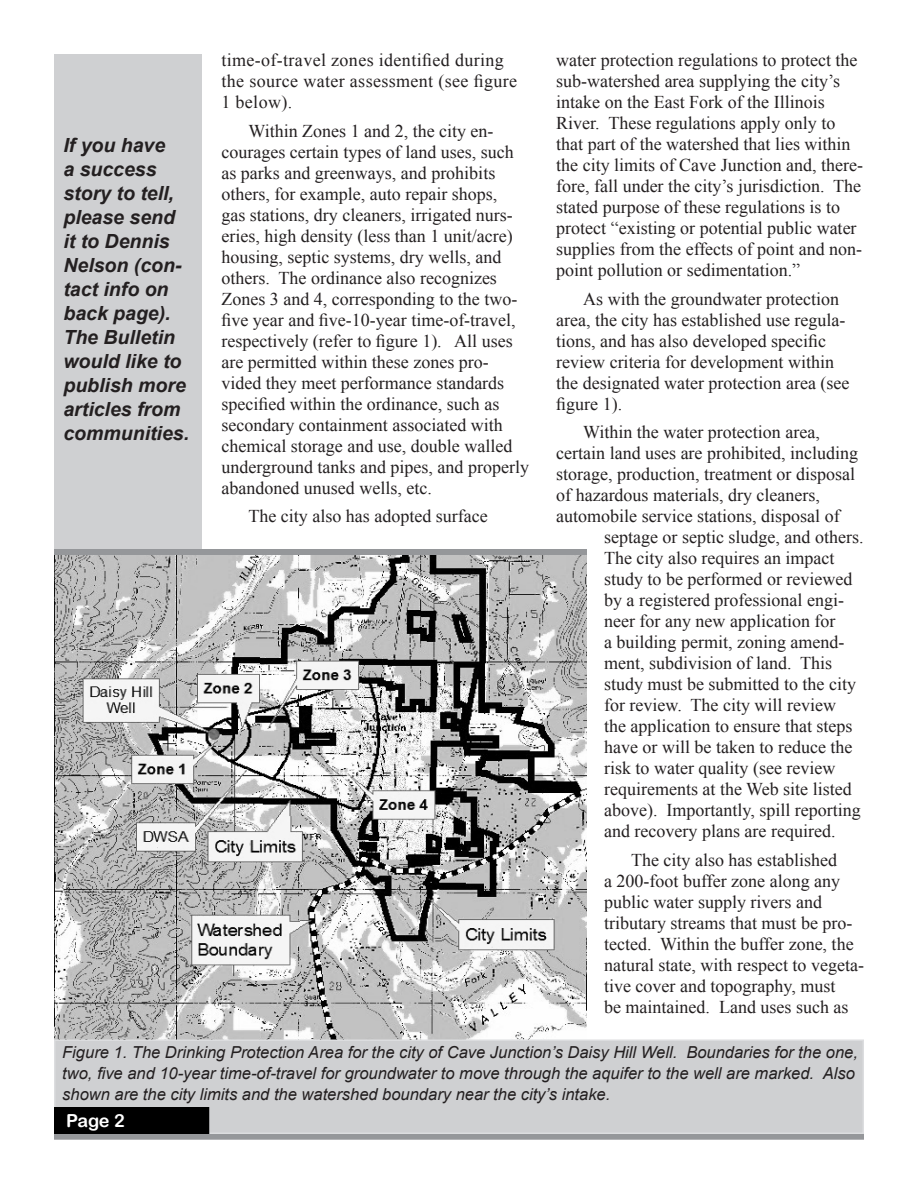
<style>
.page{position:relative;width:918px;height:1188px;background:#fff}
.page>*{position:absolute;margin:0;border:0;box-sizing:border-box;transform-origin:0 0}
.PullQuote{font:italic 700 19.5px/24px "Arial";color:#231f20}
.Body{font:18px/21px "Times New Roman";color:#231f20}
.Body-2{font:18px/21px "Times New Roman";letter-spacing:.02em;color:#231f20}
.Vol__Info_Reverse{font:18px "Arial Rounded MT Bold";color:#fff}
.Body-3{font:italic 16.5px/21px "Arial";color:#231f20}
</style>
<div class="page">
<div style="left:54px;top:54px;width:148px;height:1080px;background:#cfd0d2"></div>
<div style="left:54px;top:1134px;width:810px;height:6px;background:#95979a"></div>
<img style="left:54px;top:555px;width:532px;height:484px">
<div style="left:55px;top:1040px;width:808px;height:93px;background:#cfd0d2"></div>
<div style="left:54px;top:1040px;width:810px;height:94px;border:2px solid #dcdddf"></div>
<div style="left:55px;top:1108px;width:153px;height:25px;background:#000"></div>
<div style="left:54px;top:1107px;width:155px;height:27px;border:2px solid #000"></div>
<div style="left:54px;top:549px;width:533px;height:6px;background:#95979a"></div>
<p class="PullQuote" style="left:63px;top:134px;width:127px">If you have<br>a success story to tell, please send it to Dennis<br>Nelson (con&shy;tact info on back page).<br>The Bulletin would like to publish more articles from communities.</p>
<p class="Body-2" style="left:221px;top:50px;width:297px">time-of-travel zones identified during the source water assessment (see figure<br>1 below).</p>
<p class="Body" style="left:221px;top:120px;width:309px;text-indent:27px">Within Zones 1 and 2, the city en&shy;courages certain types of land uses, such as parks and greenways, and prohibits others, for example, auto repair shops,<br>gas stations, dry cleaners, irrigated nurs&shy;eries, high density (less than 1 unit/acre) housing, septic systems, dry wells, and others. The ordinance also recognizes Zones 3 and 4, corresponding to the two&shy;five year and five-10-year time-of-travel, respectively (refer to figure 1). All uses are permitted within these zones pro&shy;vided they meet performance standards specified within the ordinance, such as secondary containment associated with chemical storage and use, double walled underground tanks and pipes, and properly abandoned unused wells, etc.</p>
<p class="Body" style="left:248px;top:506px;width:241px">The city also has adopted surface</p>
<p class="Body" style="left:556px;top:50px;width:308px">water protection regulations to protect the sub-watershed area supplying the city’s intake on the East Fork of the Illinois River. These regulations apply only to that part of the watershed that lies within the city limits of Cave Junction and, there&shy;fore, fall under the city’s jurisdiction. The stated purpose of these regulations is to protect “existing or potential public water supplies from the effects of point and non&shy;point pollution or sedimentation.”</p>
<p class="Body" style="left:556px;top:288px;width:295px;text-indent:27px">As with the groundwater protection area, the city has established use regula&shy;tions, and has also developed specific review criteria for development within the designated water protection area (see figure 1).</p>
<p class="Body" style="left:583px;top:422px;width:238px">Within the water protection area,</p>
<p class="Body" style="left:556px;top:443px;width:303px">certain land uses are prohibited, including</p>
<p class="Body" style="left:556px;top:464px;width:300px">storage, production, treatment or disposal</p>
<p class="Body" style="left:556px;top:485px;width:265px">of hazardous materials, dry cleaners,</p>
<p class="Body" style="left:556px;top:506px;width:285px">automobile service stations, disposal of</p>
<p class="Body" style="left:604px;top:527px;width:261px">septage or septic sludge, and others.</p>
<p class="Body" style="left:604px;top:548px;width:232px">The city also requires an impact</p>
<p class="Body" style="left:604px;top:569px;width:250px">study to be performed or reviewed</p>
<p class="Body" style="left:604px;top:590px;width:241px">by a registered professional engi-</p>
<p class="Body" style="left:604px;top:611px;width:233px">neer for any new application for</p>
<p class="Body" style="left:604px;top:632px;width:242px">a building permit, zoning amend-</p>
<p class="Body" style="left:604px;top:653px;width:230px">ment, subdivision of land. This</p>
<p class="Body" style="left:604px;top:674px;width:254px">study must be submitted to the city</p>
<p class="Body" style="left:604px;top:695px;width:233px">for review. The city will review</p>
<p class="Body" style="left:604px;top:716px;width:250px">the application to ensure that steps</p>
<p class="Body" style="left:604px;top:737px;width:250px">have or will be taken to reduce the</p>
<p class="Body" style="left:604px;top:758px;width:233px">risk to water quality (see review</p>
<p class="Body" style="left:604px;top:779px;width:249px">requirements at the Web site listed</p>
<p class="Body" style="left:604px;top:800px;width:258px">above). Importantly, spill reporting</p>
<p class="Body" style="left:604px;top:821px;width:233px">and recovery plans are required.</p>
<p class="Body" style="left:604px;top:849px;width:261px;text-indent:27px">The city also has established<br>a 200-foot buffer zone along any public water supply rivers and tributary streams that must be pro&shy;tected. Within the buffer zone, the natural state, with respect to vegeta&shy;tive cover and topography, must<br>be maintained. Land uses such as</p>
<p class="Body-3" style="left:62px;top:1041px;width:797px">Figure 1. The Drinking Protection Area for the city of Cave Junction’s Daisy Hill Well. Boundaries for the one, two, five and 10-year time-of-travel for groundwater to move through the aquifer to the well are marked. Also shown are the city limits and the watershed boundary near the city’s intake.</p>
<p class="Vol__Info_Reverse" style="left:66px;top:1110px;width:60px">Page 2</p>
</div>
